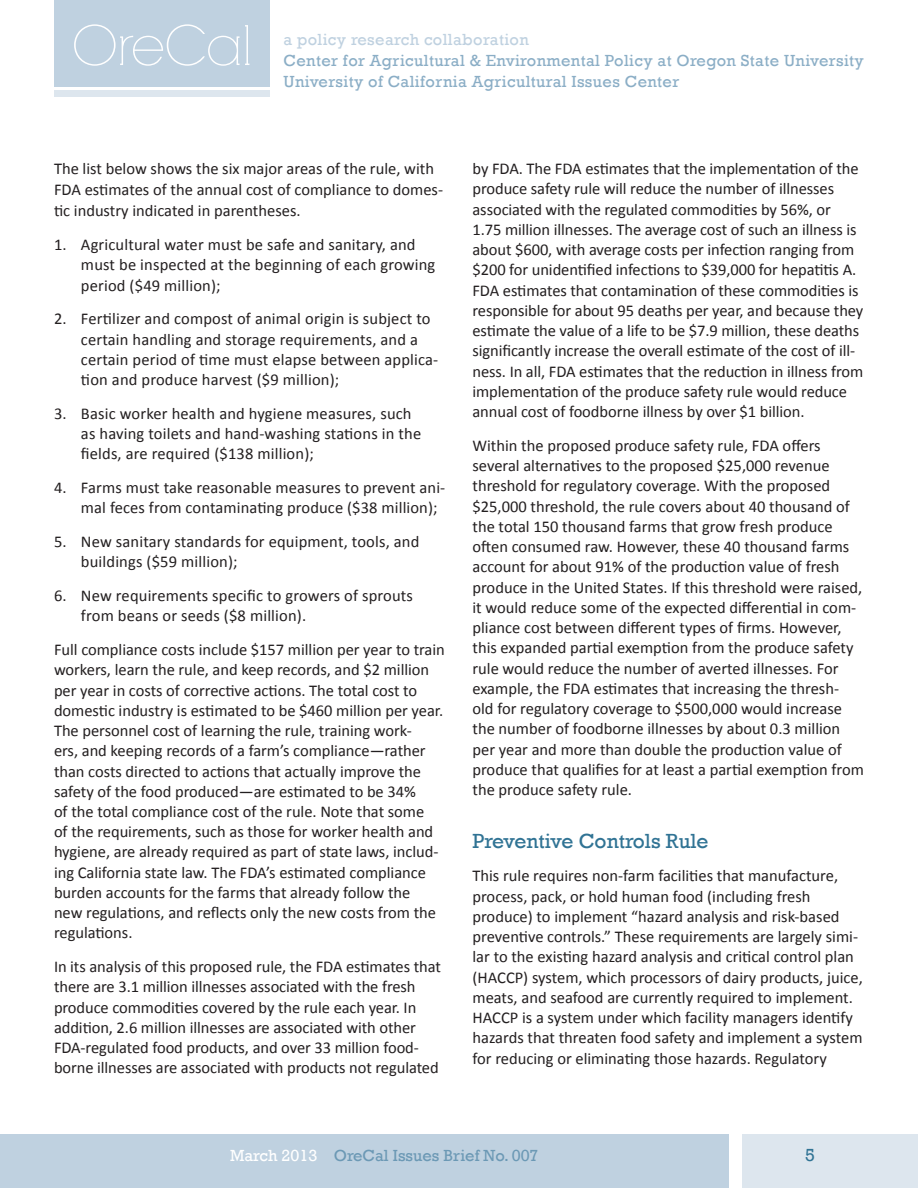
<style>
.page{position:relative;width:918px;height:1188px;background:#fff}
.page>*{position:absolute;margin:0;border:0;box-sizing:border-box;transform-origin:0 0}
.t1{font:54px "RNS Camelia";letter-spacing:-.01em;color:#fff}
.t2{font:21px "Rockwell";color:#307394}
.t3{font:18px "Rockwell";color:#307394}
.t4{font:16.5px/20.2px "Calibri";color:#231f20}
.t5{font:16.5px "Rockwell";letter-spacing:.02em;color:#8baec6}
.t6{font:16.5px "Rockwell";color:#6c99b5}
.t7{font:16.5px "Rockwell";letter-spacing:.02em;color:#bfd1e0}
.s1{color:#fff}
</style>
<div class="page">
<div style="left:0;top:1134px;width:729px;height:54px;background:#bfd1e0"></div>
<div style="left:742px;top:1134px;width:176px;height:54px;background:#dde6ee"></div>
<div style="left:54px;top:0;width:216px;height:87px;background:#bfd1e0"></div>
<div style="left:54px;top:90px;width:216px;height:7px;background:#dde6ee"></div>
<h1 class="t1" style="left:72px;top:14px;width:182px">OreCal</h1>
<p class="t7" style="left:284px;top:30px;width:247px">a policy research collaboration</p>
<p class="t5" style="left:284px;top:51px;width:582px">Center for Agricultural &amp; Environmental Policy at Oregon State University</p>
<p class="t5" style="left:284px;top:72px;width:397px">University of California Agricultural Issues Center</p>
<p class="t4" style="left:54px;top:158px;width:391px;line-height:21px">The list below shows the six major areas of the rule, with<br>FDA estimates of the annual cost of compliance to domes&shy;tic industry indicated in parentheses.</p>
<p class="t4" style="left:81px;top:235px;width:356px;text-indent:-27px">1. Agricultural water must be safe and sanitary, and must be inspected at the beginning of each growing period ($49 million);</p>
<p class="t4" style="left:81px;top:309px;width:359px;text-indent:-27px">2. Fertilizer and compost of animal origin is subject to certain handling and storage requirements, and a certain period of time must elapse between applica&shy;tion and produce harvest ($9 million);</p>
<p class="t4" style="left:81px;top:403px;width:342px;text-indent:-27px">3. Basic worker health and hygiene measures, such as having toilets and hand-washing stations in the fields, are required ($138 million);</p>
<p class="t4" style="left:81px;top:478px;width:366px;text-indent:-27px">4. Farms must take reasonable measures to prevent ani&shy;mal feces from contaminating produce ($38 million);</p>
<p class="t4" style="left:81px;top:532px;width:340px;text-indent:-27px">5. New sanitary standards for equipment, tools, and buildings ($59 million);</p>
<p class="t4" style="left:81px;top:586px;width:334px;text-indent:-27px">6. New requirements specific to growers of sprouts from beans or seeds ($8 million).</p>
<p class="t4" style="left:54px;top:639px;width:392px">Full compliance costs include $157 million per year to train workers, learn the rule, and keep records, and $2 million per year in costs of corrective actions. The total cost to domestic industry is estimated to be $460 million per year.<br>The personnel cost of learning the rule, training work-<br>ers, and keeping records of a farm’s compliance—rather than costs directed to actions that actually improve the safety of the food produced—are estimated to be 34%<br>of the total compliance cost of the rule. Note that some<br>of the requirements, such as those for worker health and hygiene, are already required as part of state laws, includ&shy;ing California state law. The FDA’s estimated compliance burden accounts for the farms that already follow the<br>new regulations, and reflects only the new costs from the regulations.</p>
<p class="t4" style="left:54px;top:957px;width:388px">In its analysis of this proposed rule, the FDA estimates that there are 3.1 million illnesses associated with the fresh produce commodities covered by the rule each year. In addition, 2.6 million illnesses are associated with other FDA-regulated food products, and over 33 million food&shy;borne illnesses are associated with products not regulated</p>
<p class="t4" style="left:473px;top:159px;width:392px">by FDA. The FDA estimates that the implementation of the produce safety rule will reduce the number of illnesses associated with the regulated commodities by 56%, or 1.75 million illnesses. The average cost of such an illness is about $600, with average costs per infection ranging from $200 for unidentified infections to $39,000 for hepatitis A.<br>FDA estimates that contamination of these commodities is responsible for about 95 deaths per year, and because they estimate the value of a life to be $7.9 million, these deaths significantly increase the overall estimate of the cost of ill&shy;ness. In all, FDA estimates that the reduction in illness from implementation of the produce safety rule would reduce annual cost of foodborne illness by over $1 billion.</p>
<p class="t4" style="left:473px;top:435px;width:393px">Within the proposed produce safety rule, FDA offers several alternatives to the proposed $25,000 revenue threshold for regulatory coverage. With the proposed $25,000 threshold, the rule covers about 40 thousand of the total 150 thousand farms that grow fresh produce often consumed raw. However, these 40 thousand farms account for about 91% of the production value of fresh produce in the United States. If this threshold were raised, it would reduce some of the expected differential in com&shy;pliance cost between different types of firms. However, this expanded partial exemption from the produce safety rule would reduce the number of averted illnesses. For example, the FDA estimates that increasing the thresh&shy;old for regulatory coverage to $500,000 would increase the number of foodborne illnesses by about 0.3 million per year and more than double the production value of produce that qualifies for at least a partial exemption from the produce safety rule.</p>
<p class="t2" style="left:472px;top:828px;width:238px">Preventive Controls Rule</p>
<p class="t4" style="left:472px;top:866px;width:392px">This rule requires non-farm facilities that manufacture, process, pack, or hold human food (including fresh produce) to implement “hazard analysis and risk-based preventive controls.” These requirements are largely simi&shy;lar to the existing hazard analysis and critical control plan (HACCP) system, which processors of dairy products, juice, meats, and seafood are currently required to implement.<br>HACCP is a system under which facility managers identify hazards that threaten food safety and implement a system for reducing or eliminating those hazards. Regulatory</p>
<p class="t6" style="left:230px;top:1146px;width:310px"><span class="s1">March 2013</span> OreCal Issues Brief No. 007</p>
<p class="t3" style="left:805px;top:1145px;width:11px">5</p>
</div>
